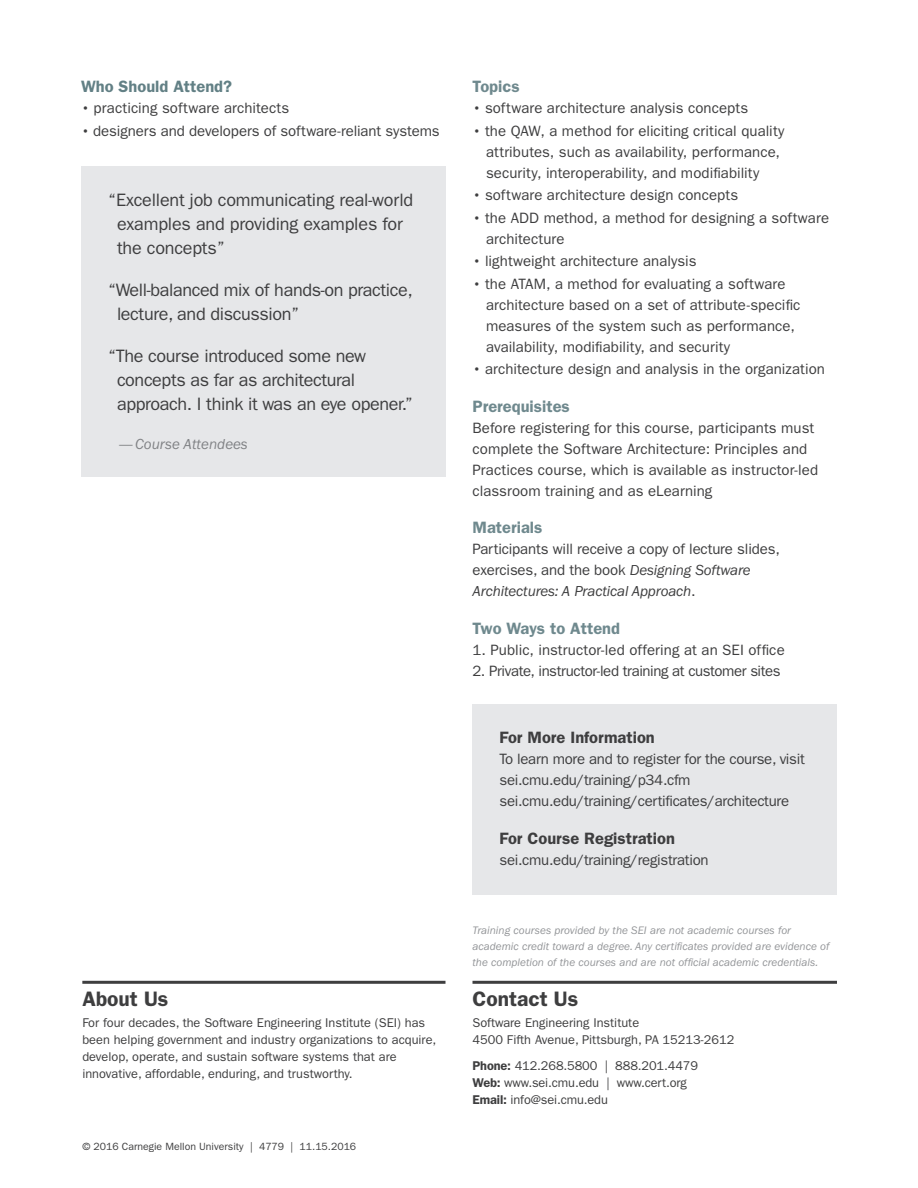
<style>
.page{position:relative;width:918px;height:1188px;background:#fff}
.page>*{position:absolute;margin:0;border:0;box-sizing:border-box;transform-origin:0 0}
.H3_Section_Rule_Abov{font:600 21px "ITC Franklin Gothic Std";color:#3e3e3f}
.Q2_Small_Quote_12_16{font:18px/24px "ITC Franklin Gothic Std";letter-spacing:-.02em;color:#3e3e3f}
.H3_Paragraph_Header{font:600 16.5px "ITC Franklin Gothic Std";color:#6f898e}
.H3_Paragraph_Header-2{font:600 16.5px "ITC Franklin Gothic Std";color:#3e3e3f}
.H3_Paragraph_Header-3{font:600 16.5px "ITC Franklin Gothic Std";color:#628085}
.B1_Body_10_14{font:15px/21px "ITC Franklin Gothic Std";letter-spacing:.005em;color:#3e3e3f}
.B1_Body_10_14-2{font:15px/21px "ITC Franklin Gothic Std";letter-spacing:-.02em;color:#3e3e3f}
.B1_Body_10_14-3{font:15px "ITC Franklin Gothic Std";letter-spacing:-.025em;color:#3e3e3f}
.H3_Paragraph_Header-4{font:15px "ITC Franklin Gothic Std";letter-spacing:-.02em;color:#3e3e3f}
.Q2_Attribution_copy{font:italic 15px "ITC Franklin Gothic Std";color:#808285}
.B2_Small_Body_8_5_11{font:12.75px/17.2px "ITC Franklin Gothic Std";color:#3e3e3f}
.B1_Body_10_14-4{font:italic 11.25px/15.8px "ITC Franklin Gothic Std";color:#939598}
.Copyright___Document{font:10.5px "ITC Franklin Gothic Std";color:#3e3e3f}
.s1{font-weight:500}
.s2{font-style:italic}
.s3{font-weight:600}
</style>
<div class="page">
<hr style="left:472px;top:981px;width:365px;height:3px;background:#3e3e3f">
<hr style="left:82px;top:981px;width:364px;height:3px;background:#3e3e3f">
<div style="left:472px;top:705px;width:365px;height:190px;background:#e6e7e9"></div>
<div style="left:81px;top:166px;width:365px;height:311px;background:#e6e7e9"></div>
<p class="H3_Paragraph_Header-3" style="left:81px;top:77px;width:153px">Who Should Attend?</p>
<p class="B1_Body_10_14" style="left:81px;top:98px;width:210px"><span class="s1">•</span> practicing software architects</p>
<p class="B1_Body_10_14" style="left:81px;top:120px;width:360px"><span class="s1">•</span> designers and developers of software-reliant systems</p>
<p class="Q2_Small_Quote_12_16" style="left:117px;top:188px;width:298px;text-indent:-9px">“Excellent job communicating real-world examples and providing examples for the concepts”</p>
<p class="Q2_Small_Quote_12_16" style="left:117px;top:278px;width:297px;text-indent:-9px">“Well-balanced mix of hands-on practice, lecture, and discussion”</p>
<p class="Q2_Small_Quote_12_16" style="left:117px;top:344px;width:298px;text-indent:-9px">“The course introduced some new concepts as far as architectural approach. I think it was an eye opener.”</p>
<p class="Q2_Attribution_copy" style="left:118px;top:436px;width:131px">—Course Attendees</p>
<p class="H3_Section_Rule_Abov" style="left:82px;top:987px;width:88px">About Us</p>
<p class="B2_Small_Body_8_5_11" style="left:82px;top:1014px;width:356px">For four decades, the Software Engineering Institute (SEI) has been helping government and industry organizations to acquire, develop, operate, and sustain software systems that are innovative, affordable, enduring, and trustworthy.</p>
<p class="Copyright___Document" style="left:82px;top:1141px;width:275px">© 2016 Carnegie Mellon University | 4779 | 11.15.2016</p>
<p class="H3_Paragraph_Header" style="left:472px;top:77px;width:49px">Topics</p>
<p class="B1_Body_10_14" style="left:472px;top:98px;width:277px"><span class="s1">•</span> software architecture analysis concepts</p>
<p class="B1_Body_10_14" style="left:486px;top:120px;width:300px;text-indent:-14px"><span class="s1">•</span> the QAW, a method for eliciting critical quality attributes, such as availability, performance, security, interoperability, and modifiability</p>
<p class="B1_Body_10_14" style="left:472px;top:185px;width:267px"><span class="s1">•</span> software architecture design concepts</p>
<p class="B1_Body_10_14" style="left:486px;top:207px;width:345px;text-indent:-14px"><span class="s1">•</span> the ADD method, a method for designing a software architecture</p>
<p class="B1_Body_10_14" style="left:472px;top:251px;width:226px"><span class="s1">•</span> lightweight architecture analysis</p>
<p class="B1_Body_10_14" style="left:486px;top:273px;width:316px;text-indent:-14px"><span class="s1">•</span> the ATAM, a method for evaluating a software architecture based on a set of attribute-specific measures of the system such as performance, availability, modifiability, and security</p>
<p class="B1_Body_10_14" style="left:472px;top:359px;width:354px"><span class="s1">•</span> architecture design and analysis in the organization</p>
<p class="H3_Paragraph_Header" style="left:472px;top:396px;width:99px">Prerequisites</p>
<p class="B1_Body_10_14" style="left:472px;top:417px;width:347px">Before registering for this course, participants must complete the Software Architecture: Principles and Practices course, which is available as instructor-led classroom training and as eLearning</p>
<p class="H3_Paragraph_Header" style="left:472px;top:518px;width:71px">Materials</p>
<p class="B1_Body_10_14" style="left:472px;top:539px;width:309px">Participants will receive a copy of lecture slides, exercises, and the book <span class="s2">Designing Software<br>Architectures: A Practical Approach</span>.</p>
<p class="H3_Paragraph_Header" style="left:472px;top:618px;width:149px">Two Ways to Attend</p>
<p class="B1_Body_10_14" style="left:472px;top:639px;width:314px">1. Public, instructor-led offering at an SEI office</p>
<p class="B1_Body_10_14-3" style="left:472px;top:662px;width:310px">2. Private, instructor-led training at customer sites</p>
<p class="H3_Paragraph_Header-2" style="left:500px;top:728px;width:157px">For More Information</p>
<p class="B1_Body_10_14-2" style="left:500px;top:749px;width:307px">To learn more and to register for the course, visit sei.cmu.edu/training/p34.cfm sei.cmu.edu/training/certificates/architecture</p>
<p class="H3_Paragraph_Header-2" style="left:500px;top:828px;width:177px">For Course Registration</p>
<p class="H3_Paragraph_Header-4" style="left:500px;top:851px;width:211px">sei.cmu.edu/training/registration</p>
<p class="B1_Body_10_14-4" style="left:472px;top:923px;width:358px">Training courses provided by the SEI are not academic courses for academic credit toward a degree. Any certificates provided are evidence of the completion of the courses and are not official academic credentials.</p>
<p class="H3_Section_Rule_Abov" style="left:472px;top:987px;width:107px">Contact Us</p>
<p class="B2_Small_Body_8_5_11" style="left:472px;top:1014px;width:263px">Software Engineering Institute<br>4500 Fifth Avenue, Pittsburgh, PA 15213-2612</p>
<p class="B2_Small_Body_8_5_11" style="left:472px;top:1057px;width:227px"><span class="s3">Phone:</span> 412.268.5800 | 888.201.4479<br><span class="s3">Web:</span> www.sei.cmu.edu | www.cert.org<br><span class="s3">Email:</span> info@sei.cmu.edu</p>
</div>
